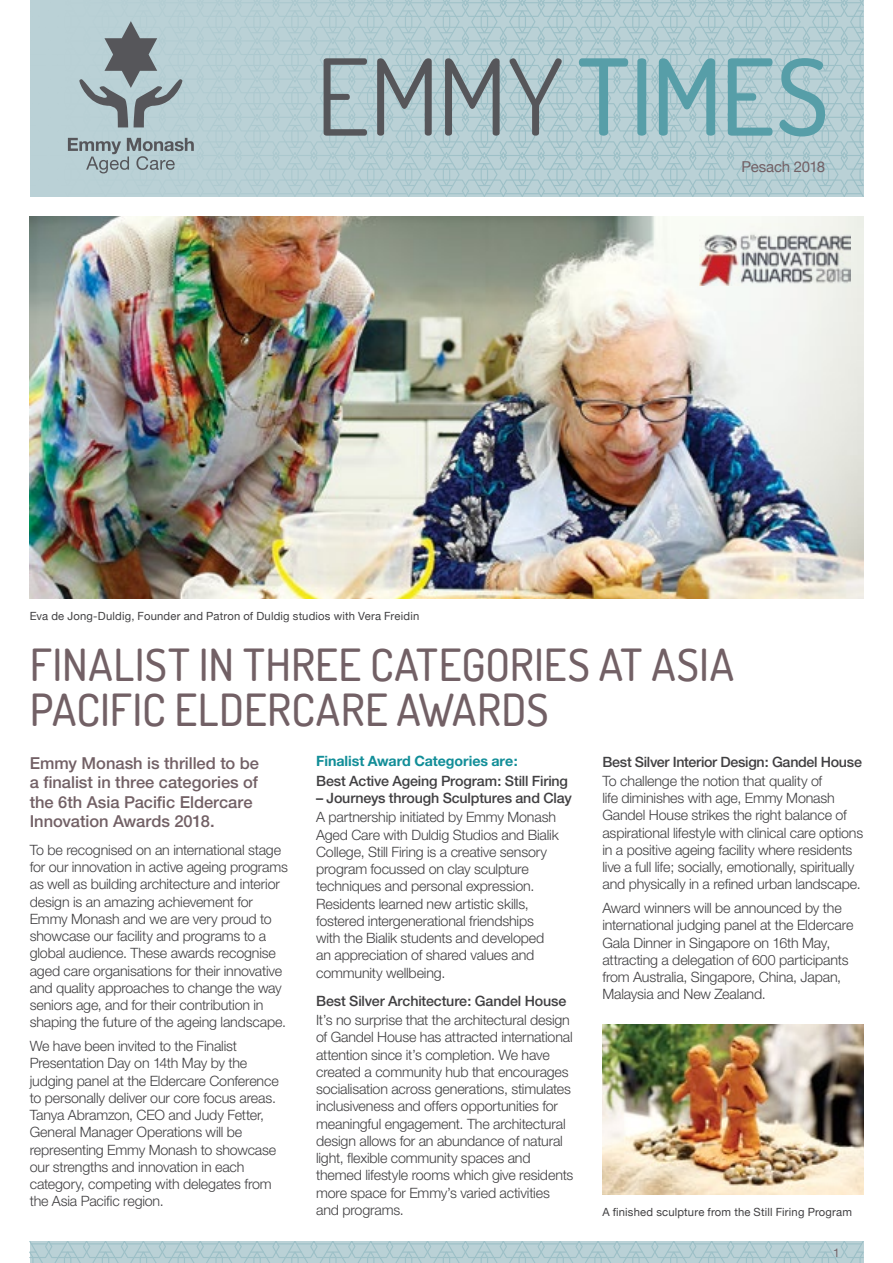
<style>
.page{position:relative;width:893px;height:1263px;background:#fff}
.page>*{position:absolute;margin:0;border:0;box-sizing:border-box;transform-origin:0 0}
.t1{font:500 44.25px/45px "Dosis";letter-spacing:.005em;color:#726065}
.t2{font:500 16.5px/19.5px "Helvetica Neue";color:#726065}
.t3{font:15px "Helvetica Neue";letter-spacing:-.02em;color:#726065}
.t4{font:300 14.25px/17.2px "Helvetica Neue";letter-spacing:-.01em;color:#414042}
.t5{font:500 14.25px "Helvetica Neue";letter-spacing:-.01em;color:#414042}
.t6{font:700 14.25px "Helvetica Neue";letter-spacing:-.005em;color:#128e98}
.t7{font:12px "Helvetica Neue";color:#726065}
.t8{font:11.25px "Helvetica Neue";letter-spacing:.015em;color:#414042}
</style>
<div class="page">
<svg style="left:30px;top:1241px;width:833px;height:22px;background:#b2ccd2"></svg>
<svg style="left:30px;top:0;width:833px;height:196px;background:#abc5ca"></svg>
<img style="left:30px;top:217px;width:833px;height:382px">
<img style="left:700px;top:223px;width:150px;height:63px">
<img style="left:602px;top:1025px;width:261px;height:169px">
<p class="t3" style="left:742px;top:156px;width:85px">Pesach 2018</p>
<p class="t8" style="left:30px;top:608px;width:391px">Eva de Jong-Duldig, Founder and Patron of Duldig studios with Vera Freidin</p>
<h1 class="t1" style="left:30px;top:641px;width:706px">FINALIST IN THREE CATEGORIES AT ASIA<br>PACIFIC ELDERCARE AWARDS</h1>
<p class="t2" style="left:30px;top:753px;width:231px">Emmy Monash is thrilled to be a finalist in three categories of the 6th Asia Pacific Eldercare<br>Innovation Awards 2018.</p>
<p class="t4" style="left:30px;top:841px;width:260px">To be recognised on an international stage for our innovation in active ageing programs as well as building architecture and interior design is an amazing achievement for Emmy Monash and we are very proud to showcase our facility and programs to a global audience. These awards recognise aged care organisations for their innovative and quality approaches to change the way seniors age, and for their contribution in shaping the future of the ageing landscape.</p>
<p class="t4" style="left:30px;top:1037px;width:250px">We have been invited to the Finalist Presentation Day on 14th May by the judging panel at the Eldercare Conference to personally deliver our core focus areas.<br>Tanya Abramzon, CEO and Judy Fetter, General Manager Operations will be representing Emmy Monash to showcase our strengths and innovation in each category, competing with delegates from the Asia Pacific region.</p>
<p class="t6" style="left:316px;top:752px;width:203px">Finalist Award Categories are:</p>
<p class="t5" style="left:316px;top:772px;width:253px">Best Active Ageing Program: Still Firing</p>
<p class="t5" style="left:316px;top:789px;width:257px">– Journeys through Sculptures and Clay</p>
<p class="t4" style="left:316px;top:808px;width:244px">A partnership initiated by Emmy Monash Aged Care with Duldig Studios and Bialik College, Still Firing is a creative sensory program focussed on clay sculpture techniques and personal expression.<br>Residents learned new artistic skills, fostered intergenerational friendships with the Bialik students and developed an appreciation of shared values and community wellbeing.</p>
<p class="t5" style="left:316px;top:992px;width:252px">Best Silver Architecture: Gandel House</p>
<p class="t4" style="left:316px;top:1011px;width:259px">It’s no surprise that the architectural design of Gandel House has attracted international attention since it’s completion. We have created a community hub that encourages socialisation across generations, stimulates inclusiveness and offers opportunities for meaningful engagement. The architectural design allows for an abundance of natural light, flexible community spaces and themed lifestyle rooms which give residents more space for Emmy’s varied activities and programs.</p>
<p class="t5" style="left:602px;top:753px;width:261px">Best Silver Interior Design: Gandel House</p>
<p class="t4" style="left:602px;top:772px;width:262px">To challenge the notion that quality of<br>life diminishes with age, Emmy Monash Gandel House strikes the right balance of aspirational lifestyle with clinical care options in a positive ageing facility where residents live a full life; socially, emotionally, spiritually and physically in a refined urban landscape.</p>
<p class="t4" style="left:602px;top:899px;width:252px">Award winners will be announced by the international judging panel at the Eldercare Gala Dinner in Singapore on 16th May, attracting a delegation of 600 participants from Australia, Singapore, China, Japan, Malaysia and New Zealand.</p>
<p class="t8" style="left:602px;top:1203px;width:251px">A finished sculpture from the Still Firing Program</p>
<p class="t7" style="left:833px;top:1244px;width:8px">1</p>
</div>
